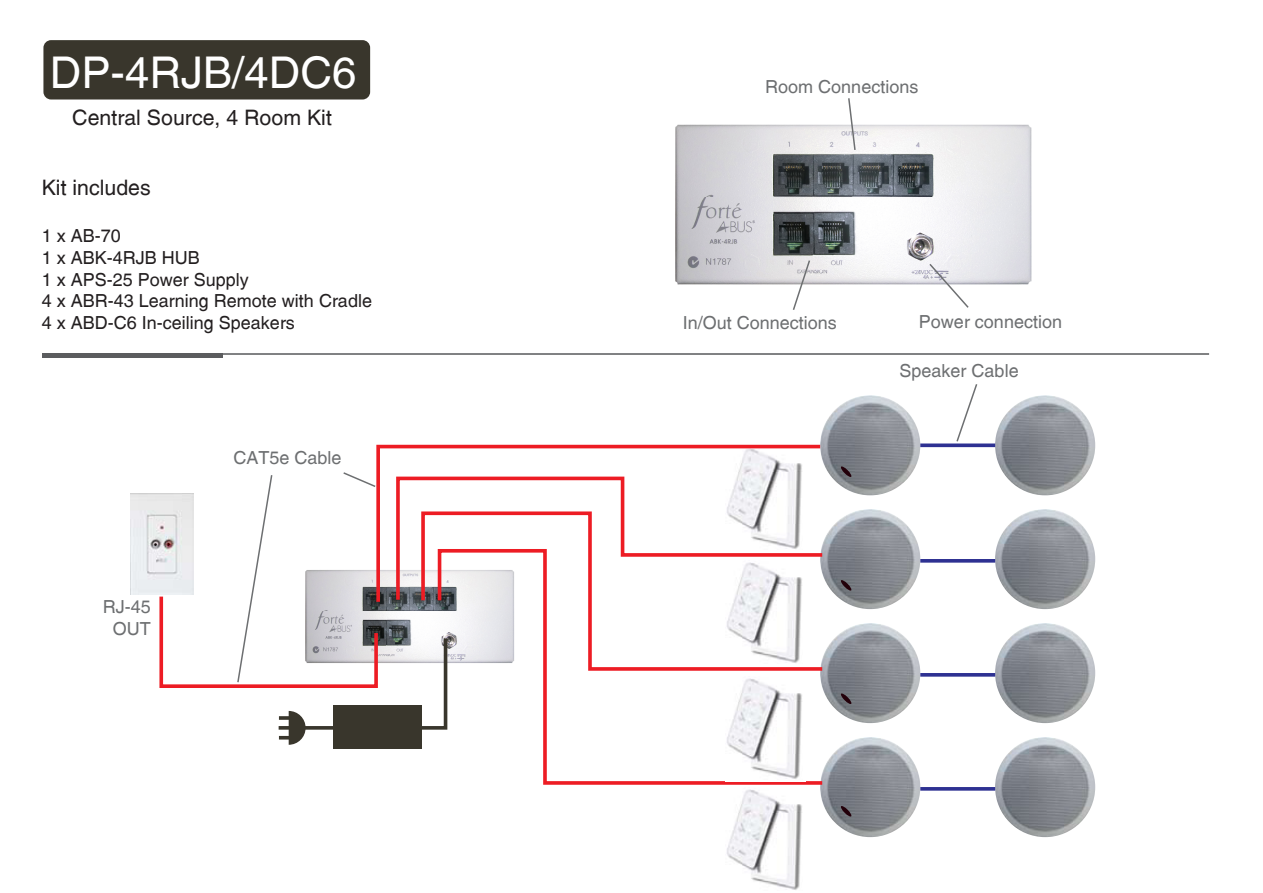
<style>
.page{position:relative;width:1263px;height:893px;background:#fff}
.page>*{position:absolute;margin:0;border:0;box-sizing:border-box;transform-origin:0 0}
.t1{font:43.8px "Switzerland Plain";color:#fff}
.t2{font:21.3px "Switzerland Plain";color:#231f20}
.t3{font:18px/21.6px "Switzerland Plain";color:#231f20}
.t4{font:18px/21.6px "Switzerland Plain";color:#6d6f71;text-align:center}
</style>
<div class="page">
<img style="left:675px;top:124px;width:357px;height:161px">
<div style="left:43px;top:40px;width:327px;height:60px;background:#39362c;border-radius:8px"></div>
<img style="left:995px;top:395px;width:100px;height:100px;border-radius:49px">
<img style="left:820px;top:395px;width:100px;height:100px;border-radius:49px">
<img style="left:995px;top:509px;width:100px;height:100px;border-radius:49px">
<img style="left:820px;top:509px;width:100px;height:100px;border-radius:49px">
<img style="left:130px;top:493px;width:28px;height:101px">
<svg style="left:847px;top:98px;width:10px;height:54px"></svg>
<svg style="left:791px;top:259px;width:20px;height:51px"></svg>
<svg style="left:928px;top:262px;width:42px;height:46px"></svg>
<hr style="left:43px;top:353px;width:1166px;height:2px;background:#58595b">
<div style="left:42px;top:353px;width:180px;height:5px;background:#5b5c5e"></div>
<div style="left:333px;top:705px;width:88px;height:44px;background:#39362c"></div>
<svg style="left:376px;top:443px;width:448px;height:32px"></svg>
<svg style="left:449px;top:475px;width:353px;height:35px"></svg>
<svg style="left:920px;top:443px;width:75px;height:4px"></svg>
<svg style="left:920px;top:559px;width:75px;height:4px"></svg>
<img style="left:995px;top:623px;width:100px;height:100px;border-radius:49px">
<img style="left:820px;top:623px;width:100px;height:100px;border-radius:49px">
<svg style="left:449px;top:510px;width:377px;height:37px"></svg>
<svg style="left:920px;top:673px;width:75px;height:4px"></svg>
<img style="left:995px;top:737px;width:100px;height:100px;border-radius:49px">
<img style="left:820px;top:737px;width:100px;height:100px;border-radius:49px">
<svg style="left:449px;top:547px;width:377px;height:240px"></svg>
<svg style="left:920px;top:787px;width:75px;height:4px"></svg>
<svg style="left:158px;top:471px;width:291px;height:274px"></svg>
<svg style="left:956px;top:384px;width:22px;height:58px"></svg>
<img style="left:725px;top:561px;width:81px;height:105px">
<img style="left:725px;top:676px;width:81px;height:105px">
<img style="left:727px;top:789px;width:75px;height:101px">
<svg style="left:840px;top:466px;width:12px;height:12px"></svg>
<svg style="left:840px;top:579px;width:12px;height:12px"></svg>
<svg style="left:840px;top:693px;width:12px;height:12px"></svg>
<svg style="left:840px;top:805px;width:12px;height:12px"></svg>
<h1 class="t1" style="left:50px;top:46px;width:308px">DP-4RJB/4DC6</h1>
<p class="t2" style="left:72px;top:105px;width:261px">Central Source, 4 Room Kit</p>
<p class="t2" style="left:42px;top:175px;width:111px">Kit includes</p>
<p class="t3" style="left:42px;top:225px;width:332px">1 x AB-70<br>1 x ABK-4RJB HUB<br>1 x APS-25 Power Supply<br>4 x ABR-43 Learning Remote with Cradle<br>4 x ABD-C6 In-ceiling Speakers</p>
<p class="t4" style="left:103px;top:596px;width:50px">RJ-45<br>OUT</p>
<p class="t4" style="left:233px;top:447px;width:110px">CAT5e Cable</p>
<p class="t4" style="left:765px;top:76px;width:155px">Room Connections</p>
<p class="t4" style="left:683px;top:312px;width:156px">In/Out Connections</p>
<p class="t4" style="left:919px;top:311px;width:145px">Power connection</p>
<p class="t4" style="left:899px;top:360px;width:121px">Speaker Cable</p>
</div>
